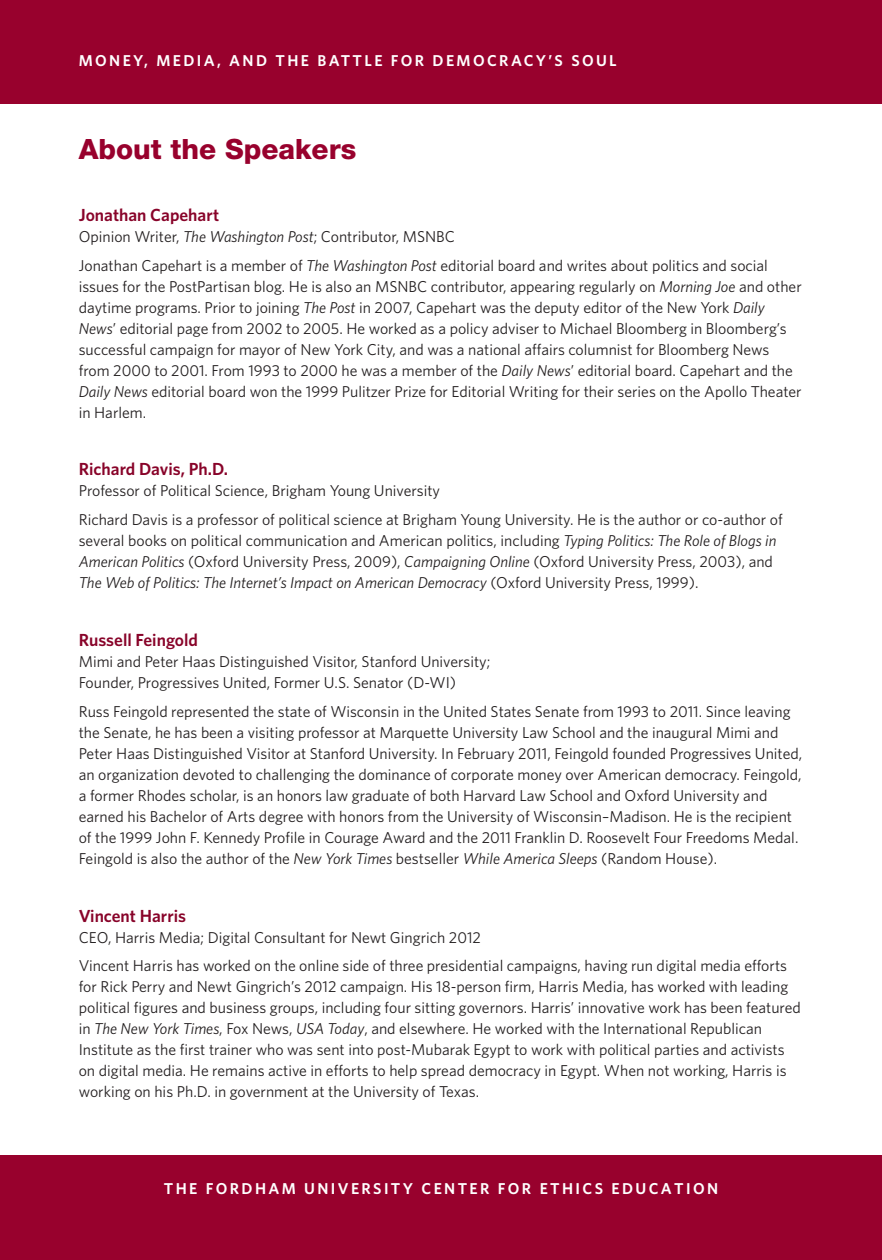
<style>
.page{position:relative;width:882px;height:1260px;background:#fff}
.page>*{position:absolute;margin:0;border:0;box-sizing:border-box;transform-origin:0 0}
.t1{font:800 28px "Helvetica Neue";color:#98012d}
.Times{font:600 17.5px "Whitney";color:#880329}
.Times-2{font:15.75px/21px "Whitney";color:#231f20}
.t2{font:600 15.75px "Whitney";letter-spacing:.15em;color:#fff}
.s1{font-style:italic}
</style>
<div class="page">
<div style="left:0;top:1156px;width:882px;height:104px;background:#98012d"></div>
<div style="left:0;top:0;width:882px;height:103px;background:#98012d"></div>
<p class="t2" style="left:79px;top:51px;width:540px">MONEY, MEDIA, AND THE BATTLE FOR DEMOCRACY’S SOUL</p>
<p class="t1" style="left:79px;top:133px;width:279px">About the Speakers</p>
<p class="Times" style="left:79px;top:204px;width:142px">Jonathan Capehart</p>
<p class="Times-2" style="left:79px;top:225px;width:378px">Opinion Writer, <span class="s1">The Washington Post</span>; Contributor, MSNBC</p>
<p class="Times-2" style="left:79px;top:254px;width:725px">Jonathan Capehart is a member of <span class="s1">The Washington Post</span> editorial board and writes about politics and social issues for the PostPartisan blog. He is also an MSNBC contributor, appearing regularly on <span class="s1">Morning Joe</span> and other daytime programs. Prior to joining <span class="s1">The Post</span> in 2007, Capehart was the deputy editor of the New York <span class="s1">Daily News</span>’ editorial page from 2002 to 2005. He worked as a policy adviser to Michael Bloomberg in Bloomberg’s successful campaign for mayor of New York City, and was a national affairs columnist for Bloomberg News from 2000 to 2001. From 1993 to 2000 he was a member of the <span class="s1">Daily News</span>’ editorial board. Capehart and the <span class="s1">Daily News</span> editorial board won the 1999 Pulitzer Prize for Editorial Writing for their series on the Apollo Theater in Harlem.</p>
<p class="Times" style="left:79px;top:459px;width:151px">Richard Davis, Ph.D.</p>
<p class="Times-2" style="left:79px;top:480px;width:363px">Professor of Political Science, Brigham Young University</p>
<p class="Times-2" style="left:79px;top:509px;width:706px">Richard Davis is a professor of political science at Brigham Young University. He is the author or co-author of several books on political communication and American politics, including <span class="s1">Typing Politics: The Role of Blogs in American Politics</span> (Oxford University Press, 2009), <span class="s1">Campaigning Online</span> (Oxford University Press, 2003), and <span class="s1">The Web of Politics: The Internet’s Impact on American Democracy</span> (Oxford University Press, 1999).</p>
<p class="Times" style="left:79px;top:629px;width:121px">Russell Feingold</p>
<p class="Times-2" style="left:79px;top:651px;width:413px">Mimi and Peter Haas Distinguished Visitor, Stanford University;<br>Founder, Progressives United, Former U.S. Senator (D-WI)</p>
<p class="Times-2" style="left:79px;top:700px;width:725px">Russ Feingold represented the state of Wisconsin in the United States Senate from 1993 to 2011. Since leaving the Senate, he has been a visiting professor at Marquette University Law School and the inaugural Mimi and Peter Haas Distinguished Visitor at Stanford University. In February 2011, Feingold founded Progressives United, an organization devoted to challenging the dominance of corporate money over American democracy. Feingold, a former Rhodes scholar, is an honors law graduate of both Harvard Law School and Oxford University and earned his Bachelor of Arts degree with honors from the University of Wisconsin–Madison. He is the recipient of the 1999 John F. Kennedy Profile in Courage Award and the 2011 Franklin D. Roosevelt Four Freedoms Medal.<br>Feingold is also the author of the <span class="s1">New York Times</span> bestseller <span class="s1">While America Sleeps</span> (Random House).</p>
<p class="Times" style="left:79px;top:905px;width:109px">Vincent Harris</p>
<p class="Times-2" style="left:79px;top:926px;width:404px">CEO, Harris Media; Digital Consultant for Newt Gingrich 2012</p>
<p class="Times-2" style="left:79px;top:955px;width:724px">Vincent Harris has worked on the online side of three presidential campaigns, having run digital media efforts for Rick Perry and Newt Gingrich’s 2012 campaign. His 18-person firm, Harris Media, has worked with leading political figures and business groups, including four sitting governors. Harris’ innovative work has been featured in <span class="s1">The New York Times</span>, Fox News, <span class="s1">USA Today</span>, and elsewhere. He worked with the International Republican Institute as the first trainer who was sent into post-Mubarak Egypt to work with political parties and activists on digital media. He remains active in efforts to help spread democracy in Egypt. When not working, Harris is working on his Ph.D. in government at the University of Texas.</p>
<p class="t2" style="left:164px;top:1179px;width:556px">THE FORDHAM UNIVERSITY CENTER FOR ETHICS EDUCATION</p>
</div>
